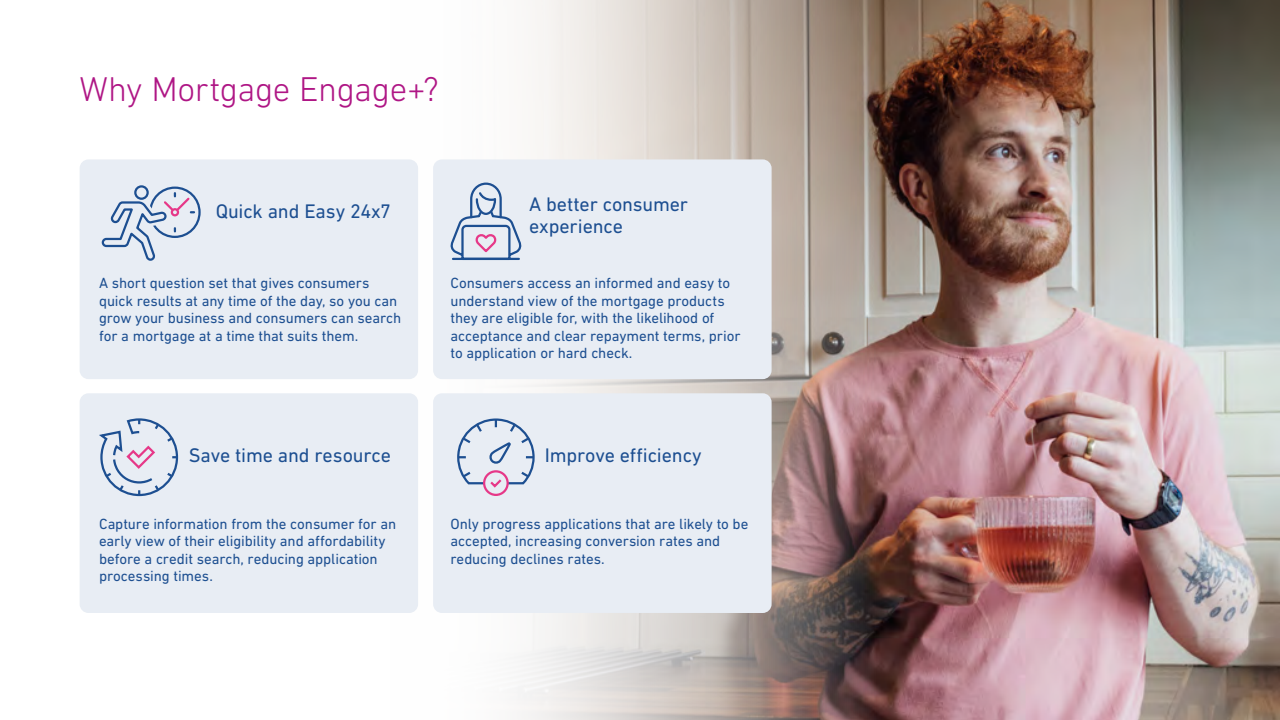
<style>
.page{position:relative;width:1280px;height:720px;background:#fff}
.page>*{position:absolute;margin:0;border:0;box-sizing:border-box;transform-origin:0 0}
.t1{font:300 35px "DIN Next W1 G";letter-spacing:-.01em;color:#af1685}
.t2{font:20px/22.5px "DIN Next W1 G";letter-spacing:-.01em;color:#1d4f91}
.t3{font:15px/17.5px "DIN Next W1 G";letter-spacing:-.005em;color:#1d4f91}
</style>
<div class="page">
<img style="left:876px;top:0;width:404px;height:720px">
<svg style="left:517px;top:0;width:359px;height:720px;background:#b8aaa4"></svg>
<div style="left:80px;top:159px;width:338px;height:220px;background:#e8edf4;border-radius:9px"></div>
<div style="left:80px;top:393px;width:338px;height:220px;background:#e8edf4;border-radius:9px"></div>
<div style="left:433px;top:159px;width:339px;height:220px;background:#e8edf4;border-radius:9px"></div>
<div style="left:433px;top:393px;width:339px;height:220px;background:#e8edf4;border-radius:9px"></div>
<svg style="left:451px;top:182px;width:70px;height:79px"></svg>
<svg style="left:99px;top:418px;width:80px;height:79px"></svg>
<div style="left:483px;top:470px;width:26px;height:26px;border:2px solid #e63888;border-radius:50%"></div>
<svg style="left:457px;top:418px;width:78px;height:71px"></svg>
<svg style="left:150px;top:188px;width:50px;height:49px"></svg>
<div style="left:149px;top:187px;width:52px;height:51px;border:2px solid #1d4f91;border-radius:50%"></div>
<div style="left:131px;top:182px;width:21px;height:21px;border:8px solid #e8edf4;border-radius:50%"></div>
<div style="left:134px;top:185px;width:15px;height:15px;border:2px solid #1d4f91;border-radius:50%"></div>
<svg style="left:101px;top:193px;width:93px;height:68px"></svg>
<h1 class="t1" style="left:80px;top:69px;width:361px">Why Mortgage Engage+?</h1>
<h2 class="t2" style="left:216px;top:200px;width:177px">Quick and Easy 24x7</h2>
<p class="t3" style="left:99px;top:274px;width:304px">A short question set that gives consumers quick results at any time of the day, so you can grow your business and consumers can search for a mortgage at a time that suits them.</p>
<h2 class="t2" style="left:189px;top:444px;width:204px">Save time and resource</h2>
<p class="t3" style="left:99px;top:515px;width:299px">Capture information from the consumer for an early view of their eligibility and affordability before a credit search, reducing application processing times.</p>
<h2 class="t2" style="left:529px;top:193px;width:161px">A better consumer experience</h2>
<p class="t3" style="left:451px;top:274px;width:291px">Consumers access an informed and easy to understand view of the mortgage products they are eligible for, with the likelihood of acceptance and clear repayment terms, prior to application or hard check.</p>
<h2 class="t2" style="left:545px;top:444px;width:158px">Improve efficiency</h2>
<p class="t3" style="left:451px;top:515px;width:299px">Only progress applications that are likely to be accepted, increasing conversion rates and reducing declines rates.</p>
</div>
